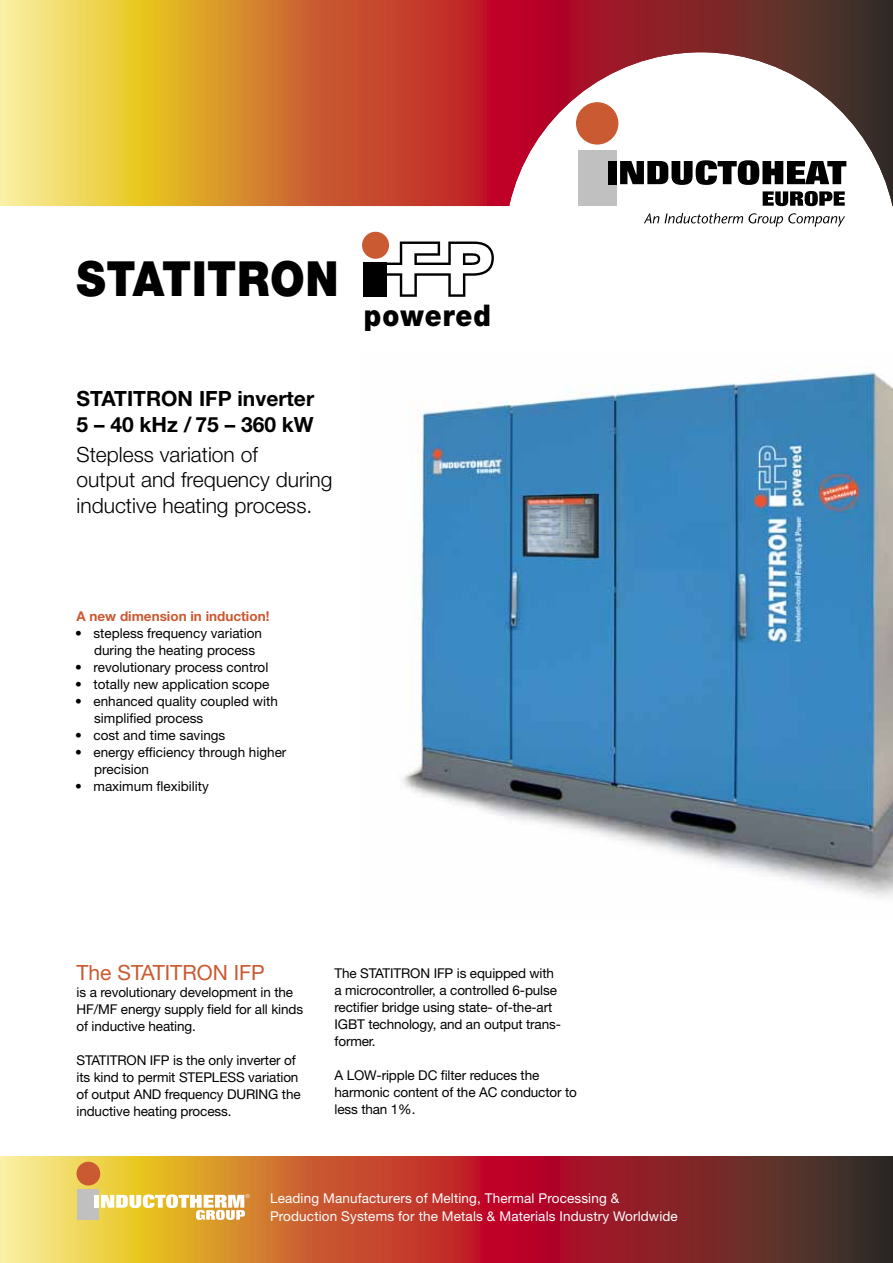
<style>
.page{position:relative;width:893px;height:1263px;background:#fff}
.page>*{position:absolute;margin:0;border:0;box-sizing:border-box;transform-origin:0 0}
.t1{font:900 48.6px "Helvetica Neue";letter-spacing:.015em;color:#000;scale:.9 1}
.t2{font:900 29.85px "Helvetica Neue";letter-spacing:.04em;color:#000;scale:.9 1}
.t3{font:300 21px/25.5px "Helvetica Neue";color:#000}
.t4{font:700 21px/25.5px "Helvetica Neue";color:#000}
.t5{font:21px "Helvetica Neue";color:#c95a31}
.t6{font:13.5px/17px "Helvetica Neue";letter-spacing:-.01em;color:#000}
.t7{font:13.5px/17px "Helvetica Neue";letter-spacing:.01em;color:#fff}
.t8{font:700 13.5px "Helvetica Neue";color:#c95a31}
</style>
<div class="page">
<svg style="left:0;top:1157px;width:892px;height:106px;background:#ab5332"></svg>
<hr style="left:892px;top:1156px;width:1px;height:107px;background:#262321">
<svg style="left:0;top:0;width:893px;height:206px"></svg>
<div style="left:576px;top:102px;width:42px;height:43px;background:#c95a31;border-radius:50%"></div>
<div style="left:578px;top:151px;width:38px;height:55px;background:#c0c0c0"></div>
<div style="left:608px;top:161px;width:8px;height:23px;background:#000"></div>
<svg style="left:763px;top:191px;width:82px;height:15px"></svg>
<svg style="left:620px;top:160px;width:226px;height:25px"></svg>
<svg style="left:644px;top:213px;width:15px;height:10px"></svg>
<svg style="left:665px;top:213px;width:78px;height:10px"></svg>
<svg style="left:749px;top:213px;width:96px;height:14px"></svg>
<img style="left:402px;top:372px;width:491px;height:526px">
<svg style="left:367px;top:241px;width:127px;height:56px"></svg>
<div style="left:364px;top:263px;width:23px;height:34px;background:#000"></div>
<div style="left:362px;top:232px;width:27px;height:27px;background:#c95a31;border-radius:50%"></div>
<div style="left:77px;top:1162px;width:23px;height:23px;background:#c95a31;border-radius:50%"></div>
<div style="left:78px;top:1189px;width:21px;height:31px;background:#c0c0c0"></div>
<div style="left:94px;top:1195px;width:5px;height:13px;background:#fff"></div>
<svg style="left:101px;top:1194px;width:149px;height:26px"></svg>
<h1 class="t1" style="left:77px;top:250px;width:293px">STATITRON</h1>
<h3 class="t4" style="left:77px;top:385px;width:239px">STATITRON IFP inverter<br>5 – 40 kHz / 75 – 360 kW</h3>
<h3 class="t3" style="left:77px;top:441px;width:257px">Stepless variation of<br>output and frequency during inductive heating process.</h3>
<h2 class="t2" style="left:364px;top:297px;width:143px">powered</h2>
<p class="t8" style="left:77px;top:608px;width:194px">A new dimension in induction!</p>
<p class="t6" style="left:94px;top:625px;width:170px;text-indent:-19px">• stepless frequency variation during the heating process</p>
<p class="t6" style="left:75px;top:659px;width:195px">• revolutionary process control</p>
<p class="t6" style="left:75px;top:676px;width:196px">• totally new application scope</p>
<p class="t6" style="left:94px;top:693px;width:185px;text-indent:-19px">• enhanced quality coupled with simplified process</p>
<p class="t6" style="left:75px;top:727px;width:152px">• cost and time savings</p>
<p class="t6" style="left:94px;top:744px;width:194px;text-indent:-19px">• energy efficiency through higher precision</p>
<p class="t6" style="left:75px;top:778px;width:135px">• maximum flexibility</p>
<h3 class="t5" style="left:77px;top:960px;width:190px">The STATITRON IFP</h3>
<p class="t6" style="left:77px;top:983px;width:228px">is a revolutionary development in the<br>HF/MF energy supply field for all kinds of inductive heating.</p>
<p class="t6" style="left:77px;top:1051px;width:226px">STATITRON IFP is the only inverter of its kind to permit STEPLESS variation of output AND frequency DURING the inductive heating process.</p>
<p class="t6" style="left:334px;top:965px;width:228px">The STATITRON IFP is equipped with a microcontroller, a controlled 6-pulse rectifier bridge using state- of-the-art<br>IGBT technology, and an output trans&shy;former.</p>
<p class="t6" style="left:334px;top:1067px;width:244px">A LOW-ripple DC filter reduces the harmonic content of the AC conductor to less than 1%.</p>
<p class="t7" style="left:270px;top:1190px;width:409px">Leading Manufacturers of Melting, Thermal Processing &amp;<br>Production Systems for the Metals &amp; Materials Industry Worldwide</p>
</div>
